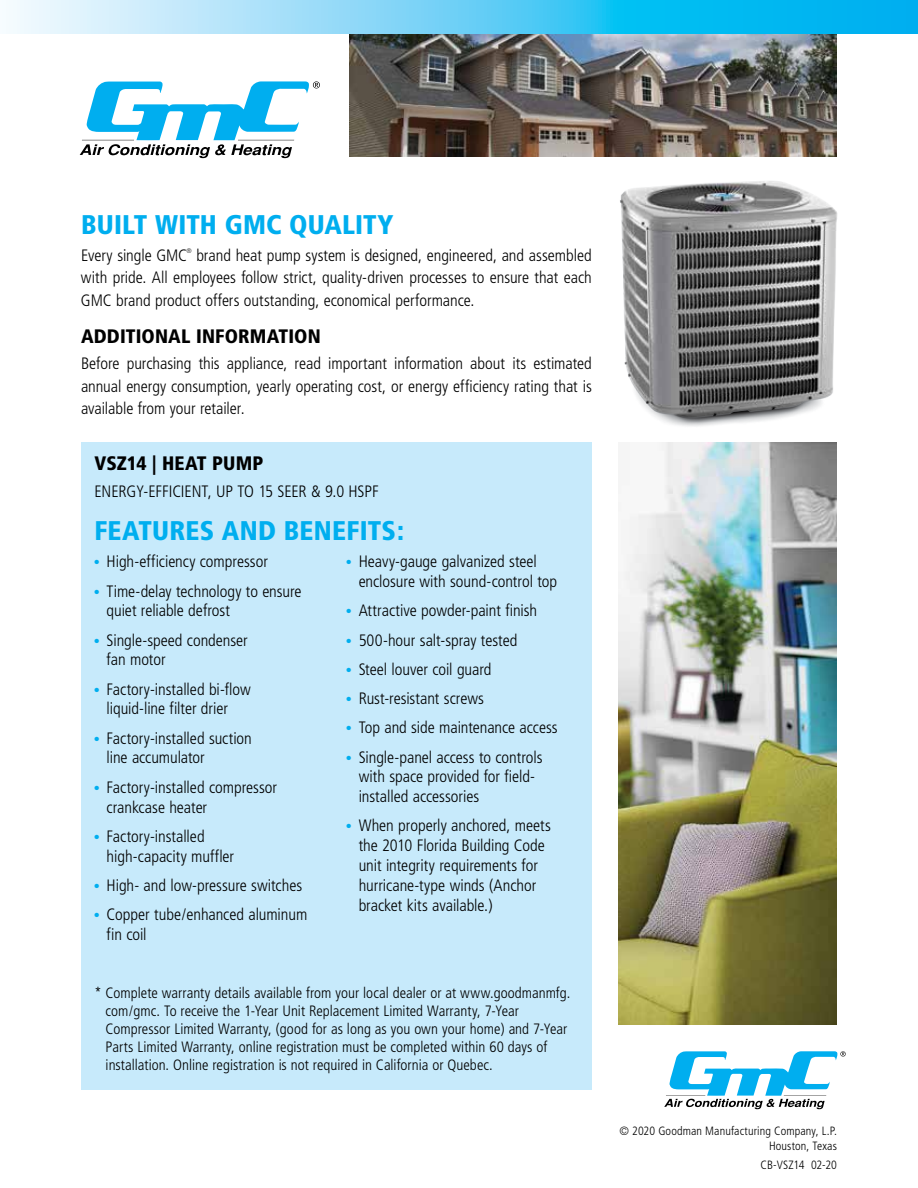
<style>
.page{position:relative;width:918px;height:1188px;background:#fff}
.page>*{position:absolute;margin:0;border:0;box-sizing:border-box;transform-origin:0 0}
.t1{font:900 condensed 27px "Frutiger";letter-spacing:.005em;color:#00aeef}
.t2{font:900 condensed 19.5px "Frutiger";letter-spacing:.005em;color:#000}
.t3{font:300 condensed 16.5px/19.8px "Frutiger";letter-spacing:-.005em;color:#000}
.t4{font:300 condensed 15px/18px "Frutiger";color:#000}
.t5{font:300 condensed 12px/14.4px "Frutiger";letter-spacing:.01em;color:#000;text-align:right}
.t6{font:300 condensed 6.6px "Frutiger";color:#000}
</style>
<div class="page">
<img style="left:350px;top:34px;width:487px;height:123px">
<svg style="left:9px;top:0;width:909px;height:34px;background:#64d0f6"></svg>
<svg style="left:80px;top:81px;width:240px;height:77px"></svg>
<svg style="left:664px;top:1051px;width:182px;height:58px"></svg>
<img style="left:619px;top:442px;width:218px;height:583px">
<div style="left:81px;top:442px;width:511px;height:648px;background:#c7eafb"></div>
<img style="left:620px;top:181px;width:218px;height:245px">
<img style="left:621px;top:181px;width:148px;height:222px">
<h1 class="t1" style="left:81px;top:208px;width:314px">BUILT WITH GMC QUALITY</h1>
<p class="t3" style="left:81px;top:245px;width:108px">Every single GMC</p>
<p class="t6" style="left:186px;top:247px;width:7px">®</p>
<p class="t3" style="left:81px;top:244px;width:512px;line-height:22.5px;text-align:justify;text-indent:115px">brand heat pump system is designed, engineered, and assembled with pride. All employees follow strict, quality-driven processes to ensure that each GMC brand product offers outstanding, economical performance.</p>
<p class="t2" style="left:81px;top:324px;width:241px">ADDITIONAL INFORMATION</p>
<p class="t3" style="left:81px;top:353px;width:512px;line-height:22.5px;text-align:justify">Before purchasing this appliance, read important information about its estimated annual energy consumption, yearly operating cost, or energy efficiency rating that is available from your retailer.</p>
<p class="t2" style="left:94px;top:452px;width:170px">VSZ14 | HEAT PUMP</p>
<p class="t3" style="left:94px;top:482px;width:286px">ENERGY-EFFICIENT, UP TO 15 SEER &amp; 9.0 HSPF</p>
<h1 class="t1" style="left:94px;top:515px;width:311px">FEATURES AND BENEFITS:</h1>
<p class="t3" style="left:94px;top:552px;width:175px"><sup>●</sup> High-efficiency compressor</p>
<p class="t3" style="left:107px;top:581px;width:197px;text-indent:-12px"><sup>●</sup> Time-delay technology to ensure quiet reliable defrost</p>
<p class="t3" style="left:107px;top:630px;width:143px;text-indent:-12px"><sup>●</sup> Single-speed condenser fan motor</p>
<p class="t3" style="left:107px;top:679px;width:146px;text-indent:-12px"><sup>●</sup> Factory-installed bi-flow liquid-line filter drier</p>
<p class="t3" style="left:107px;top:728px;width:147px;text-indent:-12px"><sup>●</sup> Factory-installed suction line accumulator</p>
<p class="t3" style="left:107px;top:777px;width:172px;text-indent:-12px"><sup>●</sup> Factory-installed compressor crankcase heater</p>
<p class="t3" style="left:107px;top:826px;width:129px;text-indent:-12px"><sup>●</sup> Factory-installed high-capacity muffler</p>
<p class="t3" style="left:94px;top:875px;width:209px"><sup>●</sup> High- and low-pressure switches</p>
<p class="t3" style="left:107px;top:905px;width:202px;text-indent:-12px"><sup>●</sup> Copper tube/enhanced aluminum fin coil</p>
<p class="t3" style="left:359px;top:552px;width:200px;text-indent:-12px"><sup>●</sup> Heavy-gauge galvanized steel enclosure with sound-control top</p>
<p class="t3" style="left:347px;top:601px;width:192px"><sup>●</sup> Attractive powder-paint finish</p>
<p class="t3" style="left:347px;top:630px;width:172px"><sup>●</sup> 500-hour salt-spray tested</p>
<p class="t3" style="left:347px;top:659px;width:146px"><sup>●</sup> Steel louver coil guard</p>
<p class="t3" style="left:347px;top:689px;width:139px"><sup>●</sup> Rust-resistant screws</p>
<p class="t3" style="left:347px;top:718px;width:213px"><sup>●</sup> Top and side maintenance access</p>
<p class="t3" style="left:359px;top:747px;width:185px;text-indent:-12px"><sup>●</sup> Single-panel access to controls with space provided for field&shy;installed accessories</p>
<p class="t3" style="left:359px;top:816px;width:194px;text-indent:-12px"><sup>●</sup> When properly anchored, meets the 2010 Florida Building Code unit integrity requirements for hurricane-type winds (Anchor bracket kits available.)</p>
<p class="t4" style="left:106px;top:984px;width:466px;text-indent:-11px">* Complete warranty details available from your local dealer or at www.goodmanmfg. com/gmc. To receive the 1-Year Unit Replacement Limited Warranty, 7-Year Compressor Limited Warranty, (good for as long as you own your home) and 7-Year Parts Limited Warranty, online registration must be completed within 60 days of installation. Online registration is not required in California or Quebec.</p>
<p class="t5" style="left:619px;top:1124px;width:219px">© 2020 Goodman Manufacturing Company, L.P.<br>Houston, Texas</p>
<p class="t5" style="left:761px;top:1157px;width:78px">CB-VSZ14 02-20</p>
</div>
